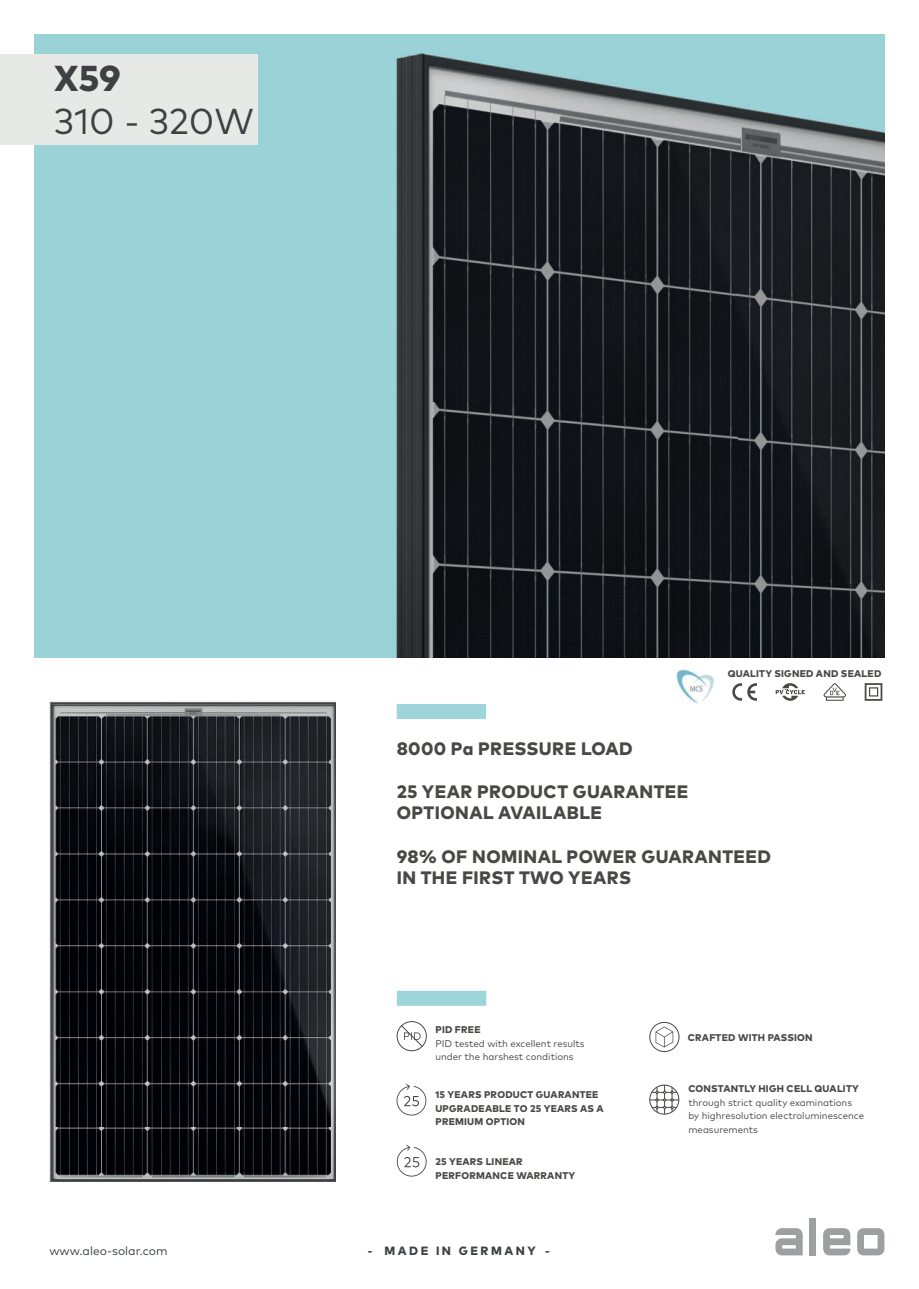
<style>
.page{position:relative;width:919px;height:1289px;background:#fff}
.page>*{position:absolute;margin:0;border:0;box-sizing:border-box;transform-origin:0 0}
.t1{font:36px "Mark Pro";color:#3d4144}
.t2{font:800 36px "Mark Pro";color:#3d4144}
.t3{font:800 18px/21.6px "Mark Pro";letter-spacing:.025em;color:#4a4846}
.t4{font:12px "Mark Pro";color:#3d4144}
.t5{font:800 12px "Mark Pro";letter-spacing:.21em;color:#3e4143}
.t6{font:800 9.75px/13.5px "Mark Pro";letter-spacing:.025em;color:#4a4846}
.t7{font:9.75px/13.5px "Mark Pro";color:#4a4846}
</style>
<div class="page">
<svg style="left:732px;top:683px;width:24px;height:18px"></svg>
<svg style="left:775px;top:683px;width:29px;height:17px"></svg>
<svg style="left:823px;top:683px;width:22px;height:17px"></svg>
<svg style="left:864px;top:683px;width:18px;height:17px"></svg>
<img style="left:676px;top:669px;width:38px;height:34px">
<div style="left:34px;top:34px;width:850px;height:623px;background:#9ad2d7"></div>
<svg style="left:775px;top:1228px;width:27px;height:27px"></svg>
<div style="left:809px;top:1217px;width:7px;height:38px;background:#9d9fa1"></div>
<svg style="left:823px;top:1228px;width:27px;height:27px"></svg>
<svg style="left:857px;top:1228px;width:27px;height:27px"></svg>
<div style="left:396px;top:704px;width:90px;height:15px;background:#9dd5da"></div>
<img style="left:884px;top:47px;width:1px;height:610px">
<img style="left:396px;top:53px;width:488px;height:604px">
<div style="left:0;top:54px;width:258px;height:91px;background:#e7e9e7"></div>
<div style="left:397px;top:990px;width:89px;height:15px;background:#9dd5da"></div>
<img style="left:49px;top:700px;width:286px;height:481px">
<div style="left:649px;top:1022px;width:30px;height:29px;border:1px solid #4a4846;border-radius:50%"></div>
<svg style="left:655px;top:1026px;width:18px;height:21px"></svg>
<svg style="left:649px;top:1086px;width:29px;height:28px"></svg>
<div style="left:649px;top:1084px;width:30px;height:30px;border:1px solid #4a4846;border-radius:50%"></div>
<svg style="left:396px;top:1083px;width:30px;height:32px"></svg>
<div style="left:396px;top:1021px;width:30px;height:30px;border:1px solid #4a4846;border-radius:50%"></div>
<svg style="left:400px;top:1024px;width:23px;height:23px"></svg>
<svg style="left:397px;top:1144px;width:29px;height:32px"></svg>
<h1 class="t2" style="left:54px;top:51px;width:68px">X59</h1>
<h1 class="t1" style="left:54px;top:94px;width:201px">310 - 320W</h1>
<p class="t4" style="left:49px;top:1241px;width:120px">www.aleo-solar.com</p>
<p class="t6" style="left:727px;top:666px;width:155px">QUALITY SIGNED AND SEALED</p>
<h2 class="t3" style="left:396px;top:736px;width:237px">8000 Pa PRESSURE LOAD</h2>
<h2 class="t3" style="left:396px;top:779px;width:293px">25 YEAR PRODUCT GUARANTEE<br>OPTIONAL AVAILABLE</h2>
<h2 class="t3" style="left:396px;top:844px;width:376px">98% OF NOMINAL POWER GUARANTEED<br>IN THE FIRST TWO YEARS</h2>
<p class="t6" style="left:435px;top:1022px;width:47px">PID FREE</p>
<p class="t7" style="left:435px;top:1035px;width:151px">PID tested with excellent results under the harshest conditions</p>
<p class="t6" style="left:435px;top:1086px;width:170px">15 YEARS PRODUCT GUARANTEE<br>UPGRADEABLE TO 25 YEARS AS A<br>PREMIUM OPTION</p>
<p class="t6" style="left:435px;top:1154px;width:141px">25 YEARS LINEAR<br>PERFORMANCE WARRANTY</p>
<p class="t5" style="left:368px;top:1240px;width:183px">- MADE IN GERMANY -</p>
<p class="t6" style="left:688px;top:1029px;width:126px">CRAFTED WITH PASSION</p>
<p class="t6" style="left:688px;top:1081px;width:172px">CONSTANTLY HIGH CELL QUALITY</p>
<p class="t7" style="left:688px;top:1094px;width:177px">through strict quality examinations by highresolution electroluminescence measurements</p>
</div>
